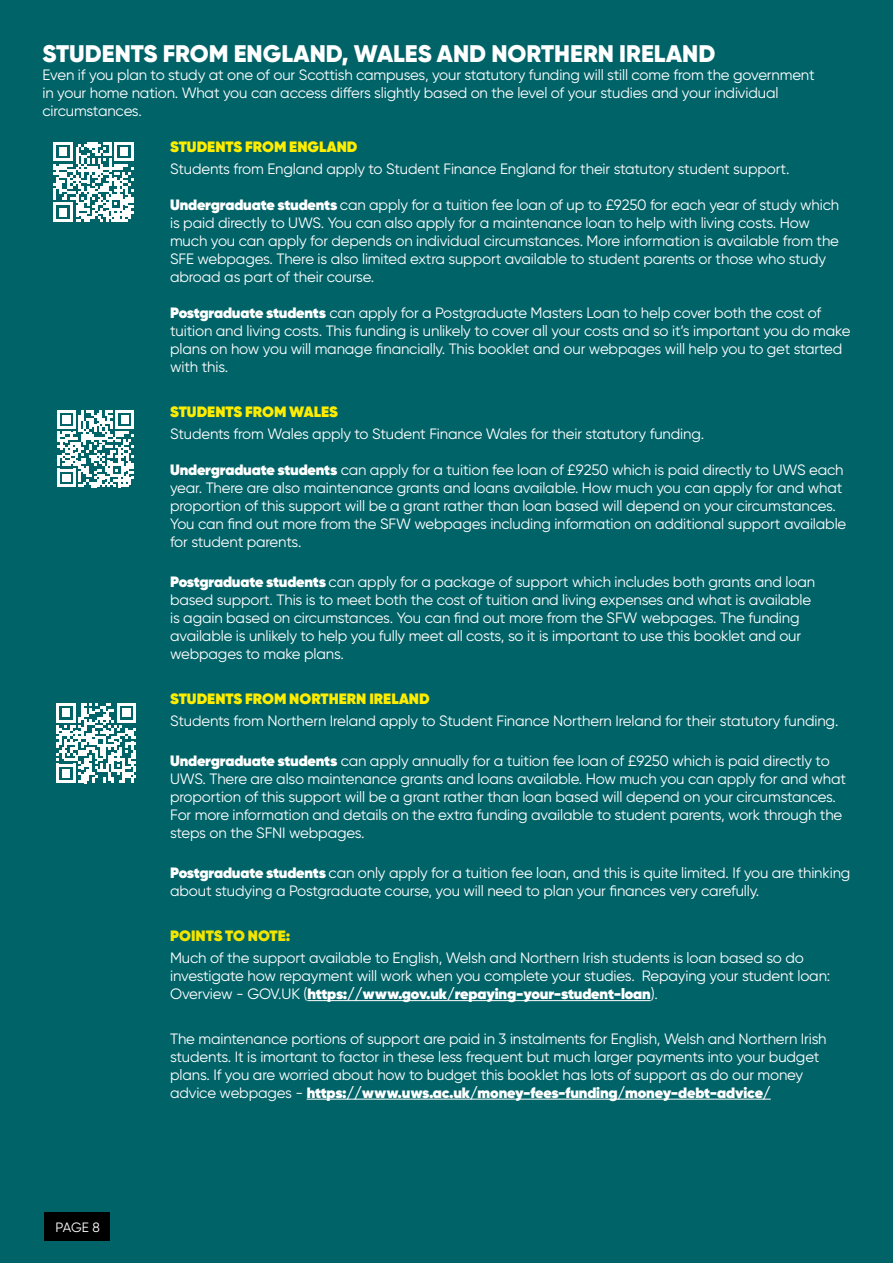
<style>
.page{position:relative;width:893px;height:1263px;background:#006368}
.page>*{position:absolute;margin:0;border:0;box-sizing:border-box;transform-origin:0 0}
.t1{font:900 24px "Gilroy";color:#fff}
.t2{font:15px/18px "Gilroy";letter-spacing:-.01em;color:#fff}
.t3{font:800 15px "Gilroy";color:#ffed00}
.t4{font:800 15px "Gilroy";color:#f2e600}
.t5{font:13.5px "Gilroy";color:#fff}
.s1{font-weight:800}
</style>
<div class="page">
<hr style="left:307px;top:1000px;width:344px;height:1px;background:#fff">
<hr style="left:307px;top:1099px;width:464px;height:1px;background:#fff">
<div style="left:44px;top:1212px;width:66px;height:28px;background:#000"></div>
<svg style="left:56px;top:703px;width:80px;height:80px"></svg>
<svg style="left:54px;top:142px;width:80px;height:80px"></svg>
<svg style="left:57px;top:410px;width:77px;height:77px"></svg>
<p class="t1" style="left:43px;top:38px;width:674px">STUDENTS FROM ENGLAND, WALES AND NORTHERN IRELAND</p>
<p class="t2" style="left:43px;top:65px;width:774px">Even if you plan to study at one of our Scottish campuses, your statutory funding will still come from the government in your home nation. What you can access differs slightly based on the level of your studies and your individual circumstances.</p>
<p class="t3" style="left:170px;top:137px;width:189px">STUDENTS FROM ENGLAND</p>
<p class="t2" style="left:170px;top:160px;width:621px">Students from England apply to Student Finance England for their statutory student support.</p>
<p class="t2" style="left:170px;top:196px;width:671px"><span class="s1">Undergraduate students</span> can apply for a tuition fee loan of up to £9250 for each year of study which is paid directly to UWS. You can also apply for a maintenance loan to help with living costs. How much you can apply for depends on individual circumstances. More information is available from the SFE webpages. There is also limited extra support available to student parents or those who study abroad as part of their course.</p>
<p class="t2" style="left:170px;top:304px;width:682px"><span class="s1">Postgraduate students</span> can apply for a Postgraduate Masters Loan to help cover both the cost of tuition and living costs. This funding is unlikely to cover all your costs and so it’s important you do make plans on how you will manage financially. This booklet and our webpages will help you to get started with this.</p>
<p class="t3" style="left:170px;top:402px;width:169px">STUDENTS FROM WALES</p>
<p class="t2" style="left:170px;top:424px;width:536px">Students from Wales apply to Student Finance Wales for their statutory funding.</p>
<p class="t2" style="left:170px;top:460px;width:678px"><span class="s1">Undergraduate students</span> can apply for a tuition fee loan of £9250 which is paid directly to UWS each year. There are also maintenance grants and loans available. How much you can apply for and what proportion of this support will be a grant rather than loan based will depend on your circumstances.<br>You can find out more from the SFW webpages including information on additional support available for student parents.</p>
<p class="t2" style="left:170px;top:573px;width:646px"><span class="s1">Postgraduate students</span> can apply for a package of support which includes both grants and loan based support. This is to meet both the cost of tuition and living expenses and what is available is again based on circumstances. You can find out more from the SFW webpages. The funding available is unlikely to help you fully meet all costs, so it is important to use this booklet and our webpages to make plans.</p>
<p class="t3" style="left:170px;top:689px;width:261px">STUDENTS FROM NORTHERN IRELAND</p>
<p class="t2" style="left:170px;top:711px;width:670px">Students from Northern Ireland apply to Student Finance Northern Ireland for their statutory funding.</p>
<p class="t2" style="left:170px;top:752px;width:677px"><span class="s1">Undergraduate students</span> can apply annually for a tuition fee loan of £9250 which is paid directly to UWS. There are also maintenance grants and loans available. How much you can apply for and what proportion of this support will be a grant rather than loan based will depend on your circumstances.<br>For more information and details on the extra funding available to student parents, work through the steps on the SFNI webpages.</p>
<p class="t2" style="left:170px;top:864px;width:682px"><span class="s1">Postgraduate students</span> can only apply for a tuition fee loan, and this is quite limited. If you are thinking about studying a Postgraduate course, you will need to plan your finances very carefully.</p>
<p class="t4" style="left:170px;top:926px;width:122px">POINTS TO NOTE:</p>
<p class="t2" style="left:170px;top:949px;width:662px">Much of the support available to English, Welsh and Northern Irish students is loan based so do investigate how repayment will work when you complete your studies. Repaying your student loan:<br>Overview - GOV.UK (<span class="s1">https://www.gov.uk/repaying-your-student-loan</span>).</p>
<p class="t2" style="left:170px;top:1029px;width:658px">The maintenance portions of support are paid in 3 instalments for English, Welsh and Northern Irish students. It is imortant to factor in these less frequent but much larger payments into your budget plans. If you are worried about how to budget this booklet has lots of support as do our money advice webpages - <span class="s1">https://www.uws.ac.uk/money-fees-funding/money-debt-advice/</span></p>
<p class="t5" style="left:56px;top:1219px;width:46px">PAGE 8</p>
</div>
